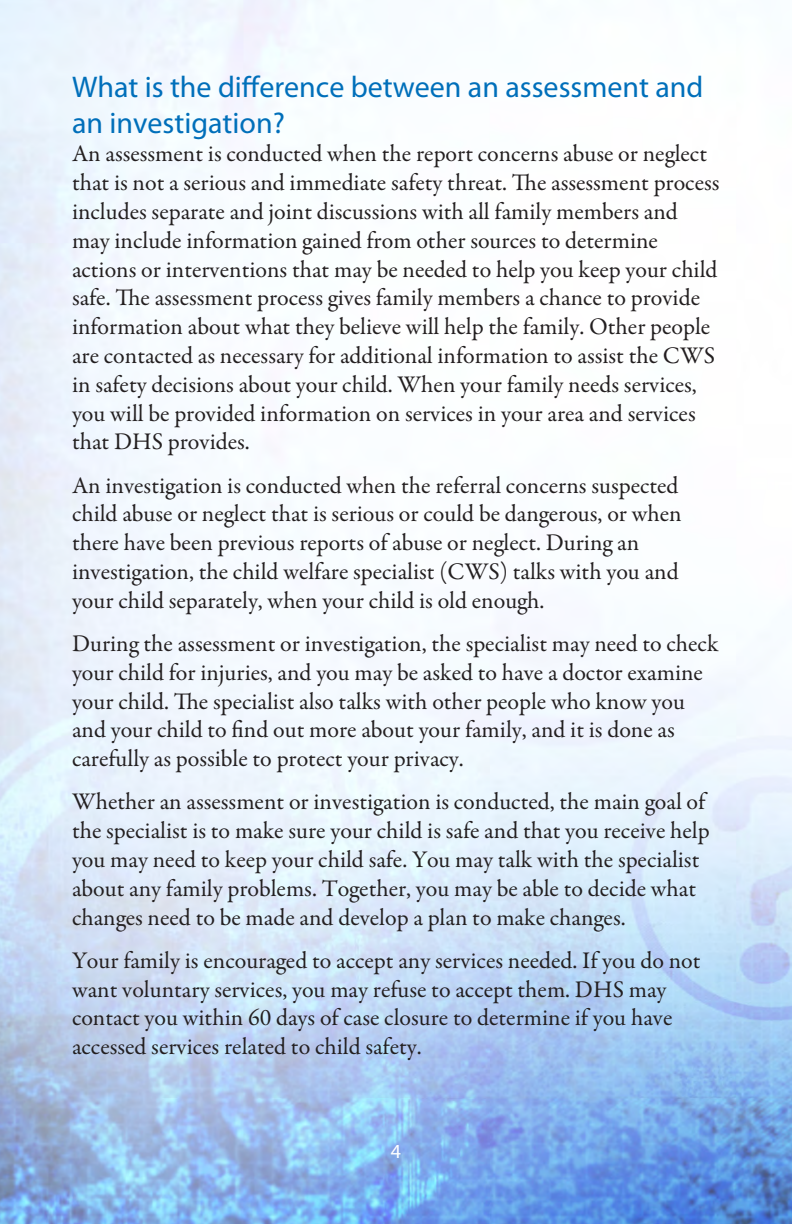
<style>
.page{position:relative;width:792px;height:1224px;background:#fff}
.page>*{position:absolute;margin:0;border:0;box-sizing:border-box;transform-origin:0 0}
.t1{font:30px/36px "Myriad Pro";color:#006fba}
.t2{font:24px/28.8px "Garamond Premr Pro";color:#231f20}
.t3{font:20px "Myriad Pro";color:#fff}
</style>
<div class="page">
<img style="left:0;top:0;width:792px;height:1224px">
<h3 class="t1" style="left:72px;top:68px;width:633px">What is the difference between an assessment and an investigation?</h3>
<p class="t2" style="left:72px;top:140px;width:649px">An assessment is conducted when the report concerns abuse or neglect that is not a serious and immediate safety threat. The assessment process includes separate and joint discussions with all family members and may include information gained from other sources to determine actions or interventions that may be needed to help you keep your child safe. The assessment process gives family members a chance to provide information about what they believe will help the family. Other people are contacted as necessary for additional information to assist the CWS in safety decisions about your child. When your family needs services, you will be provided information on services in your area and services that DHS provides.</p>
<p class="t2" style="left:72px;top:471px;width:611px">An investigation is conducted when the referral concerns suspected child abuse or neglect that is serious or could be dangerous, or when there have been previous reports of abuse or neglect. During an investigation, the child welfare specialist (CWS) talks with you and your child separately, when your child is old enough.</p>
<p class="t2" style="left:72px;top:630px;width:648px">During the assessment or investigation, the specialist may need to check your child for injuries, and you may be asked to have a doctor examine your child. The specialist also talks with other people who know you and your child to find out more about your family, and it is done as carefully as possible to protect your privacy.</p>
<p class="t2" style="left:72px;top:788px;width:639px">Whether an assessment or investigation is conducted, the main goal of the specialist is to make sure your child is safe and that you receive help you may need to keep your child safe. You may talk with the specialist about any family problems. Together, you may be able to decide what changes need to be made and develop a plan to make changes.</p>
<p class="t2" style="left:72px;top:946px;width:630px">Your family is encouraged to accept any services needed. If you do not want voluntary services, you may refuse to accept them. DHS may contact you within 60 days of case closure to determine if you have accessed services related to child safety.</p>
<p class="t3" style="left:391px;top:1139px;width:12px">4</p>
</div>
